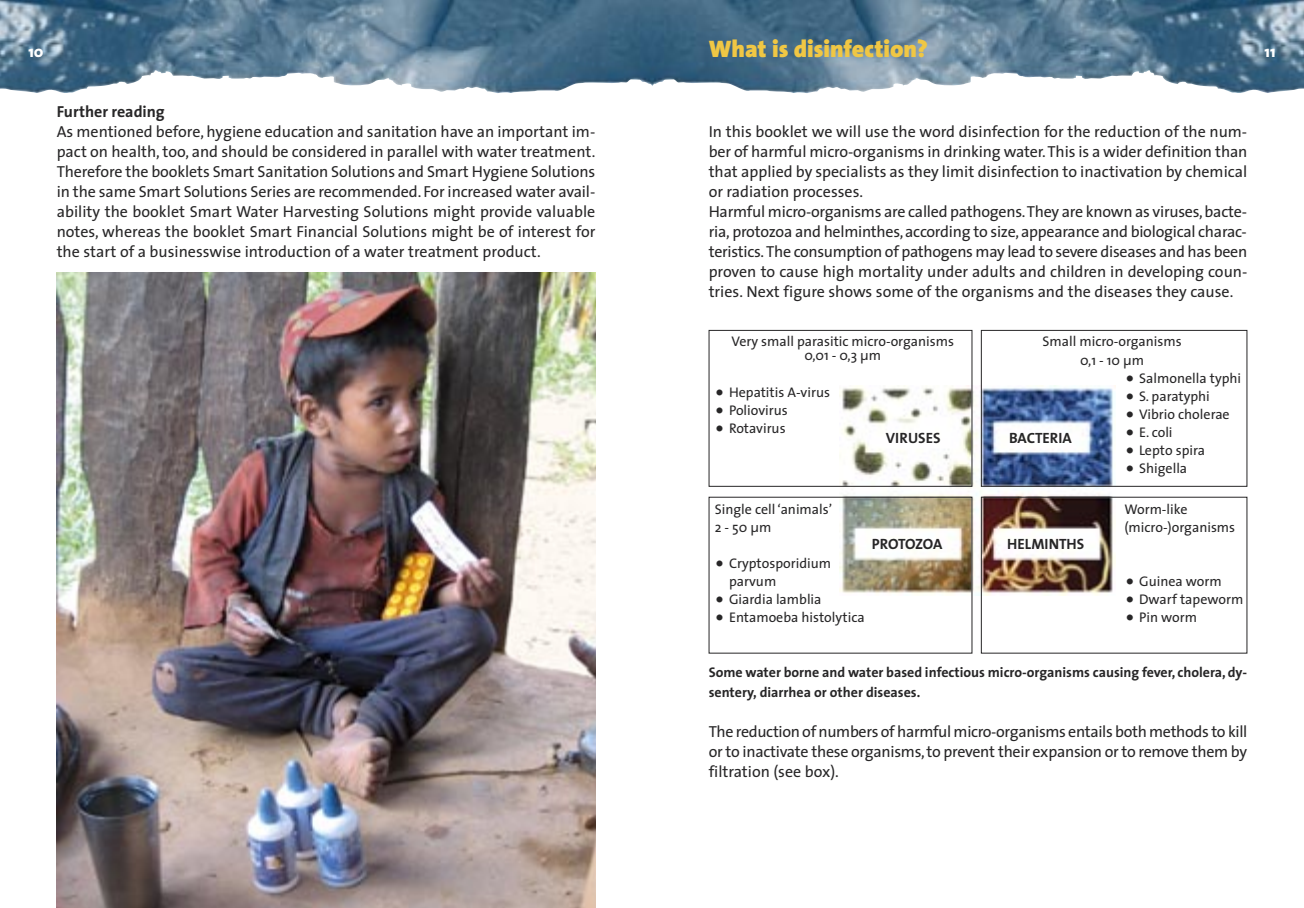
<style>
.page{position:relative;width:1304px;height:908px;background:#fff}
.page>*{position:absolute;margin:0;border:0;box-sizing:border-box;transform-origin:0 0}
.t1{font:48px "The Sans";color:#272627}
.t2{font:900 24px "The Sans";color:#f0c744}
.t3{font:16px/20px "The Sans";color:#272627}
.t4{font:800 16px "The Sans";color:#fff}
.t5{font:700 15px "The Sans";color:#272627}
.t6{font:700 15px "The Sans";letter-spacing:-.02em;color:#272627}
.t7{font:14px/18px "The Sans";color:#272627}
.t8{font:700 14px/20px "The Sans";color:#272627}
.s1{font-weight:700}
</style>
<div class="page">
<img style="left:0;top:0;width:1304px;height:93px">
<img style="left:708px;top:329px;width:540px;height:324px">
<img style="left:57px;top:272px;width:538px;height:635px">
<p class="t2" style="left:709px;top:39px;width:221px">What is disinfection?</p>
<p class="t4" style="left:28px;top:46px;width:17px">10</p>
<p class="t4" style="left:1265px;top:46px;width:13px">11</p>
<p class="t3" style="left:57px;top:103px;width:540px"><span class="s1">Further reading<br></span>As mentioned before, hygiene education and sanitation have an important im&shy;pact on health, too, and should be considered in parallel with water treatment.<br>Therefore the booklets Smart Sanitation Solutions and Smart Hygiene Solutions in the same Smart Solutions Series are recommended. For increased water avail&shy;ability the booklet Smart Water Harvesting Solutions might provide valuable notes, whereas the booklet Smart Financial Solutions might be of interest for the start of a businesswise introduction of a water treatment product.</p>
<p class="t3" style="left:709px;top:123px;width:540px">In this booklet we will use the word disinfection for the reduction of the num&shy;ber of harmful micro-organisms in drinking water. This is a wider definition than that applied by specialists as they limit disinfection to inactivation by chemical or radiation processes.<br>Harmful micro-organisms are called pathogens. They are known as viruses, bacte - ria, protozoa and helminthes, according to size, appearance and biological charac&shy;teristics. The consumption of pathogens may lead to severe diseases and has been proven to cause high mortality under adults and children in developing coun&shy;tries. Next figure shows some of the organisms and the diseases they cause.</p>
<p class="t7" style="left:1042px;top:334px;width:141px;text-align:center">Small micro-organisms<br>0,1 - 10 μm</p>
<p class="t1" style="left:1124px;top:345px;width:12px">.</p>
<p class="t7" style="left:1139px;top:370px;width:104px">Salmonella typhi</p>
<p class="t1" style="left:1124px;top:363px;width:12px">.</p>
<p class="t7" style="left:1139px;top:388px;width:72px">S. paratyphi</p>
<p class="t1" style="left:1124px;top:381px;width:12px">.</p>
<p class="t7" style="left:1139px;top:406px;width:92px">Vibrio cholerae</p>
<p class="t1" style="left:1124px;top:399px;width:12px">.</p>
<p class="t7" style="left:1139px;top:424px;width:35px">E. coli</p>
<p class="t1" style="left:1124px;top:417px;width:12px">.</p>
<p class="t7" style="left:1139px;top:442px;width:67px">Lepto spira</p>
<p class="t1" style="left:1124px;top:435px;width:12px">.</p>
<p class="t7" style="left:1139px;top:460px;width:50px">Shigella</p>
<p class="t7" style="left:1124px;top:501px;width:112px">Worm-like (micro-)organisms</p>
<p class="t7" style="left:732px;top:336px;width:224px;line-height:14px;text-align:center">Very small parasitic micro-organisms<br>0,01 - 0,3 μm</p>
<p class="t1" style="left:714px;top:359px;width:12px">.</p>
<p class="t7" style="left:729px;top:384px;width:103px">Hepatitis A-virus</p>
<p class="t1" style="left:714px;top:377px;width:12px">.</p>
<p class="t7" style="left:729px;top:402px;width:60px">Poliovirus</p>
<p class="t1" style="left:714px;top:395px;width:12px">.</p>
<p class="t7" style="left:729px;top:420px;width:58px">Rotavirus</p>
<p class="t5" style="left:886px;top:432px;width:56px">VIRUSES</p>
<p class="t5" style="left:1009px;top:432px;width:64px">BACTERIA</p>
<p class="t7" style="left:715px;top:501px;width:119px">Single cell ‘animals’<br>2 - 50 μm</p>
<p class="t1" style="left:714px;top:531px;width:12px">.</p>
<p class="t7" style="left:729px;top:555px;width:104px">Cryptosporidium parvum</p>
<p class="t1" style="left:714px;top:567px;width:12px">.</p>
<p class="t7" style="left:729px;top:591px;width:94px">Giardia lamblia</p>
<p class="t1" style="left:714px;top:585px;width:12px">.</p>
<p class="t7" style="left:729px;top:609px;width:137px">Entamoeba histolytica</p>
<p class="t6" style="left:872px;top:537px;width:72px">PROTOZOA</p>
<p class="t5" style="left:1007px;top:537px;width:79px">HELMINTHS</p>
<p class="t1" style="left:1124px;top:549px;width:12px">.</p>
<p class="t7" style="left:1139px;top:573px;width:84px">Guinea worm</p>
<p class="t1" style="left:1124px;top:567px;width:12px">.</p>
<p class="t7" style="left:1139px;top:591px;width:106px">Dwarf tapeworm</p>
<p class="t1" style="left:1124px;top:585px;width:12px">.</p>
<p class="t7" style="left:1139px;top:609px;width:59px">Pin worm</p>
<p class="t8" style="left:709px;top:663px;width:540px">Some water borne and water based infectious micro-organisms causing fever, cholera, dy&shy;sentery, diarrhea or other diseases.</p>
<p class="t3" style="left:709px;top:723px;width:540px;text-align:justify">The reduction of numbers of harmful micro-organisms entails both methods to kill or to inactivate these organisms, to prevent their expansion or to remove them by filtration (see box).</p>
</div>
